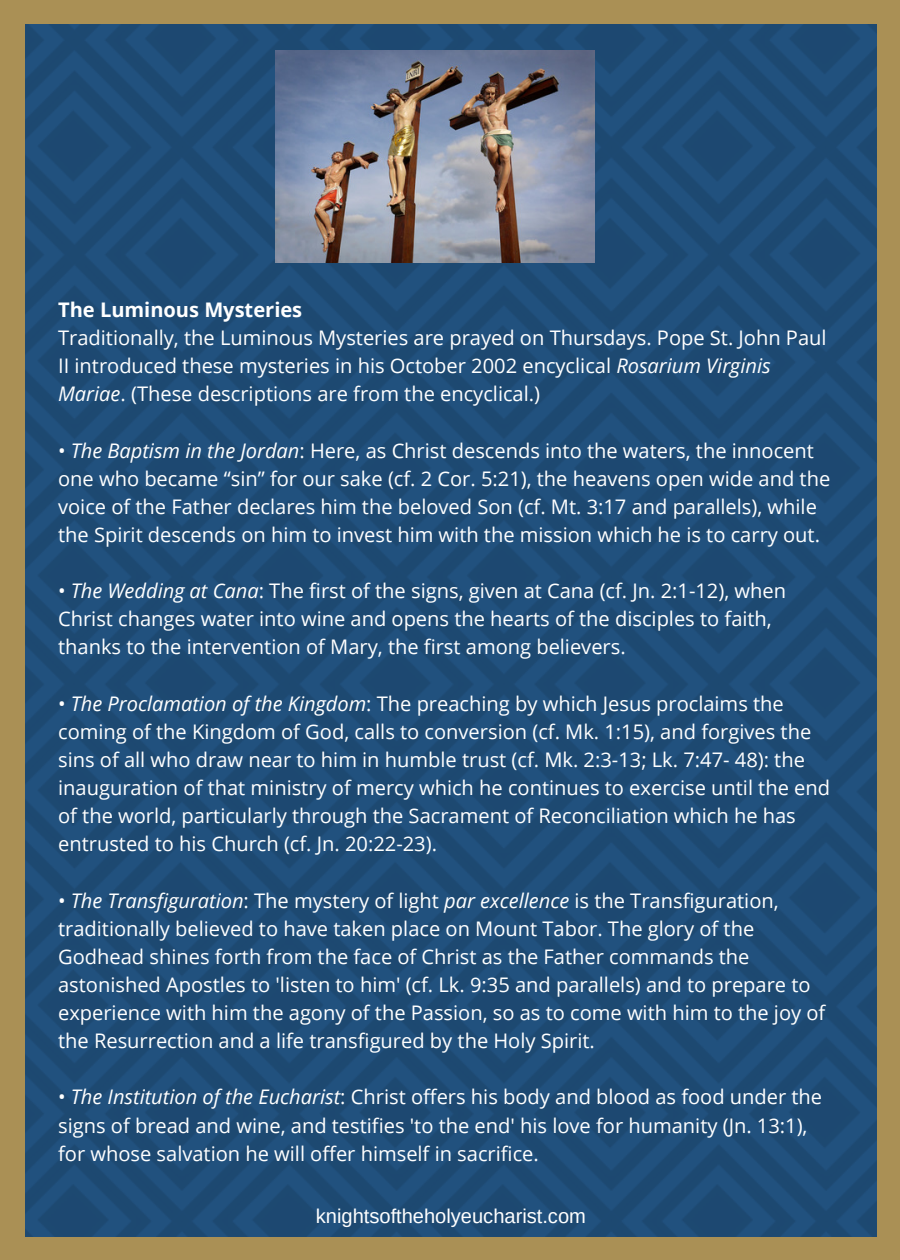
<style>
.page{position:relative;width:900px;height:1260px;background:#fff}
.page>*{position:absolute;margin:0;border:0;box-sizing:border-box;transform-origin:0 0}
.t1{font:20px/28px "Open Sans";color:#fff}
.t2{font:20px "Arimo";color:#fff}
.t3{font:700 20px "Open Sans";color:#fff}
.s1{font-style:italic}
</style>
<div class="page">
<img style="left:25px;top:23px;width:852px;height:1214px">
<div style="left:877px;top:1237px;width:23px;height:23px;background:#aa9055"></div>
<div style="left:0;top:22px;width:25px;height:1216px;background:#aa9055"></div>
<div style="left:0;top:1237px;width:25px;height:23px;background:#aa9055"></div>
<div style="left:877px;top:22px;width:23px;height:1216px;background:#aa9055"></div>
<div style="left:24px;top:1237px;width:854px;height:23px;background:#aa9055"></div>
<div style="left:877px;top:0;width:23px;height:23px;background:#aa9055"></div>
<div style="left:0;top:0;width:25px;height:23px;background:#aa9055"></div>
<div style="left:24px;top:0;width:854px;height:23px;background:#aa9055"></div>
<img style="left:276px;top:51px;width:318px;height:211px">
<p class="t3" style="left:58px;top:296px;width:246px">The Luminous Mysteries</p>
<p class="t1" style="left:58px;top:323px;width:770px">Traditionally, the Luminous Mysteries are prayed on Thursdays. Pope St. John Paul<br>II introduced these mysteries in his October 2002 encyclical <span class="s1">Rosarium Virginis<br>Mariae</span>. (These descriptions are from the encyclical.)</p>
<p class="t1" style="left:58px;top:436px;width:774px">• <span class="s1">The Baptism in the Jordan</span>: Here, as Christ descends into the waters, the innocent one who became “sin” for our sake (cf. 2 Cor. 5:21), the heavens open wide and the voice of the Father declares him the beloved Son (cf. Mt. 3:17 and parallels), while the Spirit descends on him to invest him with the mission which he is to carry out.</p>
<p class="t1" style="left:58px;top:576px;width:729px">• <span class="s1">The Wedding at Cana</span>: The first of the signs, given at Cana (cf. Jn. 2:1-12), when<br>Christ changes water into wine and opens the hearts of the disciples to faith, thanks to the intervention of Mary, the first among believers.</p>
<p class="t1" style="left:58px;top:689px;width:773px">• <span class="s1">The Proclamation of the Kingdom</span>: The preaching by which Jesus proclaims the coming of the Kingdom of God, calls to conversion (cf. Mk. 1:15), and forgives the sins of all who draw near to him in humble trust (cf. Mk. 2:3-13; Lk. 7:47- 48): the inauguration of that ministry of mercy which he continues to exercise until the end of the world, particularly through the Sacrament of Reconciliation which he has entrusted to his Church (cf. Jn. 20:22-23).</p>
<p class="t1" style="left:58px;top:886px;width:769px">• <span class="s1">The Transfiguration</span>: The mystery of light <span class="s1">par excellence</span> is the Transfiguration, traditionally believed to have taken place on Mount Tabor. The glory of the Godhead shines forth from the face of Christ as the Father commands the astonished Apostles to 'listen to him' (cf. Lk. 9:35 and parallels) and to prepare to experience with him the agony of the Passion, so as to come with him to the joy of the Resurrection and a life transfigured by the Holy Spirit.</p>
<p class="t1" style="left:58px;top:1083px;width:766px">• <span class="s1">The Institution of the Eucharist</span>: Christ offers his body and blood as food under the signs of bread and wine, and testifies 'to the end' his love for humanity (Jn. 13:1), for whose salvation he will offer himself in sacrifice.</p>
<p class="t2" style="left:316px;top:1204px;width:272px">knightsoftheholyeucharist.com</p>
</div>
